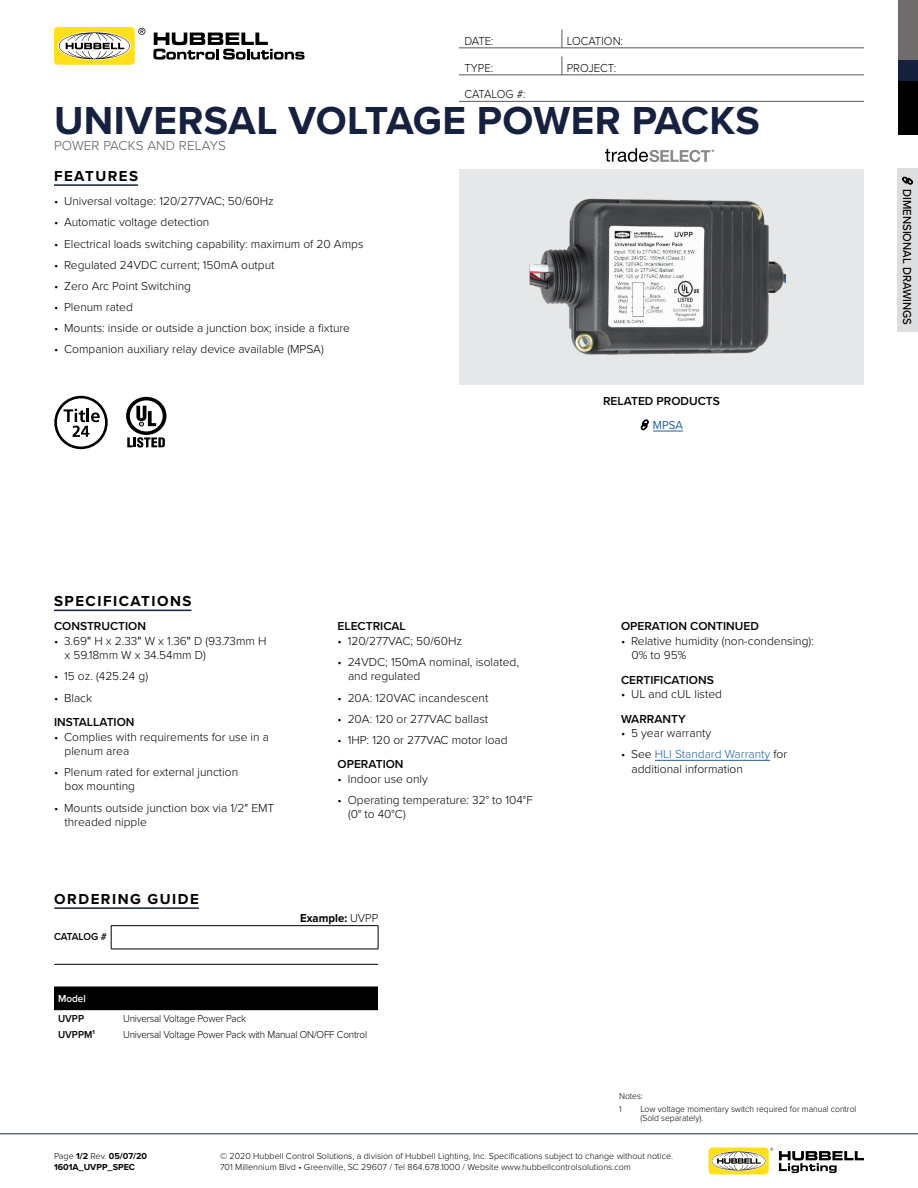
<style>
.page{position:relative;width:918px;height:1188px;background:#fff}
.page>*{position:absolute;margin:0;border:0;box-sizing:border-box;transform-origin:0 0}
.t1{font:700 40.5px "Proxima Nova";letter-spacing:.01em;color:#15213f}
.t2{font:700 15px "Proxima Nova";letter-spacing:.1em;color:#000}
.t3{font:300 13.5px "Proxima Nova";letter-spacing:.01em;color:#58595b}
.t4{font:300 12px/14.4px "Proxima Nova";color:#000}
.t5{font:600 12px "Proxima Nova";color:#000}
.t6{font:300 12px "Proxima Nova";color:#000;scale:.95 1}
.t7{font:500 12px "Proxima Nova";color:#000;scale:.95 1}
.t8{font:700 12px "Proxima Nova";color:#000;scale:.95 1}
.t9{font:300 12px "Proxima Nova";letter-spacing:-.02em;color:#000;scale:.95 1}
.t10{font:12px "Proxima Nova";color:#215e9e;scale:.95 1}
.t11{font:300 10.5px "Proxima Nova";letter-spacing:-.02em;color:#000;scale:.95 1}
.t12{font:600 10.5px "Proxima Nova";color:#000;scale:.95 1}
.t13{font:600 10.5px "Proxima Nova";letter-spacing:-.02em;color:#000;scale:.95 1}
.t14{font:600 10.5px "Proxima Nova";color:#fff;scale:.95 1}
.t15{font:300 9px/10.8px "Proxima Nova";color:#000}
.t16{font:300 9px/13.5px "Proxima Nova";color:#000;scale:.95 1}
.t17{font:700 9px/10.8px "Proxima Nova";color:#000}
.s1{font-family:"Myriad Pro";font-weight:400}
.s2{font-weight:300}
.s3{color:#215e9e}
</style>
<div class="page">
<div style="left:898px;top:81px;width:20px;height:54px;background:#000"></div>
<div style="left:898px;top:0;width:20px;height:61px;background:#6f6c6b"></div>
<div style="left:898px;top:61px;width:20px;height:20px;background:#15213f"></div>
<hr style="left:0;top:1134px;width:918px;height:1px;background:#15213f">
<svg style="left:779px;top:1151px;width:85px;height:22px"></svg>
<div style="left:708px;top:1148px;width:61px;height:26px;background:#ffe01b;border-radius:5px"></div>
<svg style="left:711px;top:1151px;width:55px;height:20px"></svg>
<svg style="left:712px;top:1148px;width:61px;height:22px"></svg>
<svg style="left:153px;top:33px;width:152px;height:27px"></svg>
<svg style="left:54px;top:27px;width:91px;height:38px"></svg>
<div style="left:459px;top:169px;width:405px;height:216px;background:#e6e7e8"></div>
<hr style="left:54px;top:184px;width:84px;height:2px;background:#15213f">
<div style="left:898px;top:169px;width:20px;height:163px;background:#dcddde"></div>
<hr style="left:459px;top:48px;width:405px;height:1px;background:#58595b">
<svg style="left:562px;top:30px;width:1px;height:18px"></svg>
<hr style="left:459px;top:75px;width:405px;height:1px;background:#58595b">
<svg style="left:562px;top:57px;width:1px;height:18px"></svg>
<hr style="left:655px;top:760px;width:115px;height:1px;background:#215e9e">
<hr style="left:54px;top:610px;width:137px;height:1px;background:#15213f">
<hr style="left:459px;top:101px;width:405px;height:1px;background:#58595b">
<div style="left:54px;top:396px;width:54px;height:53px;border:3px solid #010101;border-radius:50%"></div>
<svg style="left:64px;top:408px;width:36px;height:29px"></svg>
<img style="left:529px;top:198px;width:257px;height:157px">
<svg style="left:126px;top:397px;width:40px;height:51px"></svg>
<hr style="left:54px;top:907px;width:145px;height:2px;background:#15213f">
<div style="left:54px;top:987px;width:324px;height:23px;background:#000"></div>
<hr style="left:54px;top:964px;width:324px;height:1px;background:#000">
<hr style="left:111px;top:925px;width:267px;height:1px;background:#000">
<svg style="left:111px;top:926px;width:1px;height:23px"></svg>
<svg style="left:378px;top:926px;width:1px;height:23px"></svg>
<hr style="left:111px;top:949px;width:267px;height:1px;background:#000">
<svg style="left:605px;top:148px;width:109px;height:14px"></svg>
<svg style="left:653px;top:430px;width:30px;height:2px"></svg>
<p class="t6" style="left:464px;top:32px;width:32px">DATE:</p>
<p class="t6" style="left:567px;top:32px;width:61px">LOCATION:</p>
<p class="t6" style="left:464px;top:59px;width:32px">TYPE:</p>
<p class="t6" style="left:567px;top:59px;width:54px">PROJECT:</p>
<p class="t9" style="left:464px;top:85px;width:66px">CATALOG #:</p>
<h1 class="t1" style="left:54px;top:90px;width:707px">UNIVERSAL VOLTAGE POWER PACKS</h1>
<p class="t3" style="left:54px;top:136px;width:173px">POWER PACKS AND RELAYS</p>
<p class="t2" style="left:54px;top:164px;width:86px">FEATURES</p>
<p class="t4" style="left:54px;top:193px;width:221px">• Universal voltage: 120/277VAC; 50/60Hz</p>
<p class="t4" style="left:54px;top:215px;width:157px">• Automatic voltage detection</p>
<p class="t4" style="left:54px;top:236px;width:311px">• Electrical loads switching capability: maximum of 20 Amps</p>
<p class="t4" style="left:54px;top:257px;width:222px">• Regulated 24VDC current; 150mA output</p>
<p class="t4" style="left:54px;top:278px;width:139px">• Zero Arc Point Switching</p>
<p class="t4" style="left:54px;top:299px;width:80px">• Plenum rated</p>
<p class="t4" style="left:54px;top:320px;width:298px">• Mounts: inside or outside a junction box; inside a fixture</p>
<p class="t4" style="left:54px;top:341px;width:271px">• Companion auxiliary relay device available (MPSA)</p>
<p class="t5" style="left:603px;top:392px;width:118px">RELATED PRODUCTS</p>
<p class="t10" style="left:653px;top:416px;width:33px">MPSA</p>
<p class="t7" style="left:916px;top:189px;width:145px;rotate:90deg">DIMENSIONAL DRAWINGS</p>
<p class="t2" style="left:54px;top:590px;width:139px">SPECIFICATIONS</p>
<p class="t5" style="left:54px;top:618px;width:94px">CONSTRUCTION</p>
<p class="t4" style="left:64px;top:633px;width:204px;text-indent:-10px">• 3.69<span class="s1">"</span> H x 2.33<span class="s1">"</span> W x 1.36<span class="s1">"</span> D (93.73mm H x 59.18mm W x 34.54mm D)</p>
<p class="t4" style="left:54px;top:669px;width:96px">• 15 oz. (425.24 g)</p>
<p class="t4" style="left:54px;top:690px;width:40px">• Black</p>
<p class="t5" style="left:54px;top:713px;width:82px">INSTALLATION</p>
<p class="t4" style="left:64px;top:729px;width:206px;text-indent:-10px">• Complies with requirements for use in a plenum area</p>
<p class="t4" style="left:64px;top:764px;width:175px;text-indent:-10px">• Plenum rated for external junction box mounting</p>
<p class="t4" style="left:64px;top:800px;width:211px;text-indent:-10px">• Mounts outside junction box via 1/2" EMT threaded nipple</p>
<p class="t2" style="left:54px;top:887px;width:146px">ORDERING GUIDE</p>
<p class="t13" style="left:54px;top:929px;width:57px">CATALOG #</p>
<p class="t5" style="left:338px;top:618px;width:70px">ELECTRICAL</p>
<p class="t4" style="left:338px;top:633px;width:126px">• 120/277VAC; 50/60Hz</p>
<p class="t4" style="left:348px;top:654px;width:173px;text-indent:-10px">• 24VDC; 150mA nominal, isolated, and regulated</p>
<p class="t4" style="left:338px;top:690px;width:152px">• 20A: 120VAC incandescent</p>
<p class="t4" style="left:338px;top:711px;width:152px">• 20A: 120 or 277VAC ballast</p>
<p class="t4" style="left:338px;top:732px;width:172px">• 1HP: 120 or 277VAC motor load</p>
<p class="t5" style="left:338px;top:755px;width:68px">OPERATION</p>
<p class="t4" style="left:338px;top:771px;width:92px">• Indoor use only</p>
<p class="t4" style="left:348px;top:792px;width:186px;text-indent:-10px">• Operating temperature: 32° to 104°F (0° to 40°C)</p>
<p class="t8" style="left:300px;top:909px;width:84px">Example: <span class="s2">UVPP</span></p>
<p class="t14" style="left:58px;top:991px;width:31px">Model</p>
<p class="t12" style="left:58px;top:1011px;width:29px">UVPP</p>
<p class="t11" style="left:123px;top:1011px;width:131px">Universal Voltage Power Pack</p>
<p class="t12" style="left:58px;top:1026px;width:40px">UVPPM<sup>1</sup></p>
<p class="t11" style="left:123px;top:1026px;width:258px">Universal Voltage Power Pack with Manual ON/OFF Control</p>
<p class="t5" style="left:621px;top:618px;width:139px">OPERATION CONTINUED</p>
<p class="t4" style="left:632px;top:633px;width:184px;text-indent:-10px">• Relative humidity (non-condensing):<br>0% to 95%</p>
<p class="t5" style="left:621px;top:671px;width:94px">CERTIFICATIONS</p>
<p class="t4" style="left:621px;top:686px;width:103px">• UL and cUL listed</p>
<p class="t5" style="left:621px;top:710px;width:66px">WARRANTY</p>
<p class="t4" style="left:621px;top:725px;width:92px">• 5 year warranty</p>
<p class="t4" style="left:632px;top:747px;width:157px;text-indent:-10px">• See <span class="s3">HLI Standard Warranty</span> for additional information</p>
<p class="t16" style="left:619px;top:1089px;width:27px">Notes:<br>1</p>
<p class="t16" style="left:640px;top:1104px;width:229px;line-height:9px">Low voltage momentary switch required for manual control (Sold separately).</p>
<p class="t17" style="left:54px;top:1151px;width:95px"><span class="s2">Page</span> 1/2 <span class="s2">Rev.</span> 05/07/20<br>1601A_UVPP_SPEC</p>
<p class="t15" style="left:220px;top:1150px;width:454px">© 2020 Hubbell Control Solutions, a division of Hubbell Lighting, Inc. Specifications subject to change without notice.<br>701 Millennium Blvd • Greenville, SC 29607 / Tel 864.678.1000 / Website www.hubbellcontrolsolutions.com</p>
</div>
